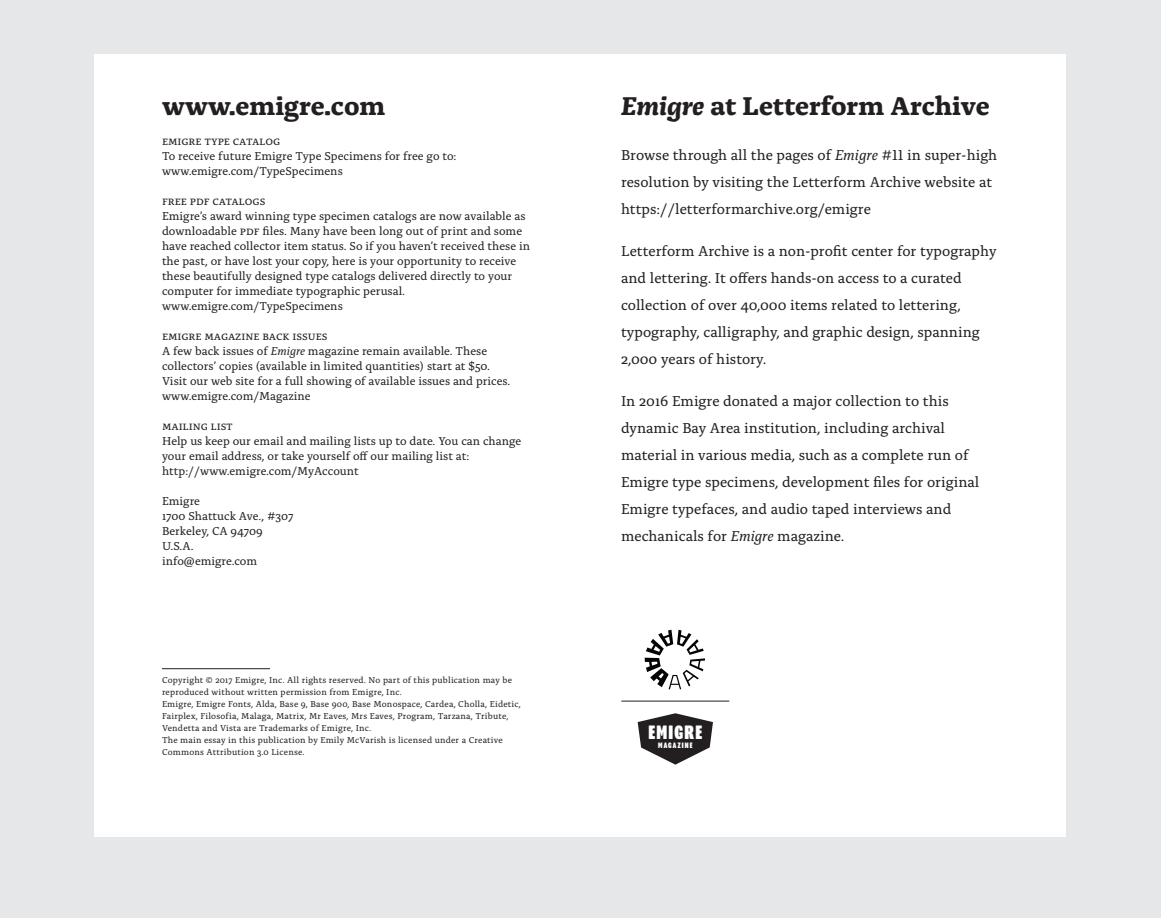
<style>
.page{position:relative;width:1161px;height:918px;background:#fff}
.page>*{position:absolute;margin:0;border:0;box-sizing:border-box;transform-origin:0 0}
.t1{font:700 27px "Alda OT";color:#231f20}
.t2{font:900 21px "Program Nar OT";letter-spacing:.06em;color:#fff}
.t3{font:15px/27px "Alda OT";color:#231f20}
.t4{font:12px/15px "Alda OT";color:#231f20}
.t5{font:9px/12px "Alda OT";letter-spacing:.02em;color:#231f20}
.t6{font:900 8.55px "Program Nar OT";letter-spacing:.13em;color:#fff}
.s1{font-style:italic}
</style>
<div class="page">
<div style="left:580px;top:0;width:581px;height:918px;background:#e6e7e9"></div>
<div style="left:0;top:0;width:580px;height:918px;background:#e6e7e9"></div>
<div style="left:94px;top:54px;width:486px;height:783px;background:#fff"></div>
<hr style="left:162px;top:668px;width:108px;height:1px;background:#231f20">
<div style="left:580px;top:54px;width:486px;height:783px;background:#fff"></div>
<svg style="left:638px;top:713px;width:75px;height:52px"></svg>
<svg style="left:645px;top:630px;width:60px;height:59px"></svg>
<hr style="left:621px;top:701px;width:108px;height:1px;background:#231f20">
<h1 class="t1" style="left:162px;top:94px;width:225px">www.emigre.com</h1>
<p class="t4" style="left:162px;top:134px;width:23px">EMIGRE</p>
<p class="t4" style="left:162px;top:134px;width:296px;text-indent:42px">TYPE CATALOG<br>To receive future Emigre Type Specimens for free go to: www.emigre.com/TypeSpecimens</p>
<p class="t4" style="left:162px;top:194px;width:370px">Free PDF Catalogs<br>Emigre’s award winning type specimen catalogs are now available as downloadable PDF files. Many have been long out of print and some have reached collector item status. So if you haven’t received these in the past, or have lost your copy, here is your opportunity to receive these beautifully designed type catalogs delivered directly to your computer for immediate typographic perusal. www.emigre.com/TypeSpecimens</p>
<p class="t4" style="left:162px;top:329px;width:23px">EMIGRE</p>
<p class="t4" style="left:204px;top:329px;width:44px">MAGAZINE</p>
<p class="t4" style="left:262px;top:329px;width:8px">BACK</p>
<p class="t4" style="left:162px;top:329px;width:350px;text-indent:131px">ISSUES<br>A few back issues of <span class="s1">Emigre</span> magazine remain available. These collectors’ copies (available in limited quantities) start at $50.<br>Visit our web site for a full showing of available issues and prices. www.emigre.com/Magazine</p>
<p class="t4" style="left:162px;top:419px;width:17px">MAILING</p>
<p class="t4" style="left:162px;top:419px;width:361px;text-indent:49px">LIST<br>Help us keep our email and mailing lists up to date. You can change your email address, or take yourself off our mailing list at: http://www.emigre.com/MyAccount</p>
<p class="t4" style="left:162px;top:494px;width:133px">Emigre<br>1700 Shattuck Ave., #307<br>Berkeley, CA 94709<br>U.S.A.<br>info@emigre.com</p>
<p class="t5" style="left:162px;top:675px;width:360px">Copyright © 2017 Emigre, Inc. All rights reserved. No part of this publication may be reproduced without written permission from Emigre, Inc.<br>Emigre, Emigre Fonts, Alda, Base 9, Base 900, Base Monospace, Cardea, Cholla, Eidetic, Fairplex, Filosofia, Malaga, Matrix, Mr Eaves, Mrs Eaves, Program, Tarzana, Tribute, Vendetta and Vista are Trademarks of Emigre, Inc.<br>The main essay in this publication by Emily McVarish is licensed under a Creative Commons Attribution 3.0 License.</p>
<h1 class="t1" style="left:621px;top:94px;width:370px"><span class="s1">Emigre</span> at Letterform Archive</h1>
<p class="t3" style="left:621px;top:142px;width:378px">Browse through all the pages of <span class="s1">Emigre</span> #11 in super-high resolution by visiting the Letterform Archive website at https://letterformarchive.org/emigre</p>
<p class="t3" style="left:621px;top:238px;width:377px">Letterform Archive is a non-profit center for typography and lettering. It offers hands-on access to a curated collection of over 40,000 items related to lettering, typography, calligraphy, and graphic design, spanning 2,000 years of history.</p>
<p class="t3" style="left:621px;top:388px;width:360px">In 2016 Emigre donated a major collection to this dynamic Bay Area institution, including archival material in various media, such as a complete run of Emigre type specimens, development files for original Emigre typefaces, and audio taped interviews and mechanicals for <span class="s1">Emigre</span> magazine.</p>
<h2 class="t2" style="left:648px;top:723px;width:55px">EMIGRE</h2>
<p class="t6" style="left:658px;top:742px;width:36px">MAGAZINE</p>
</div>
